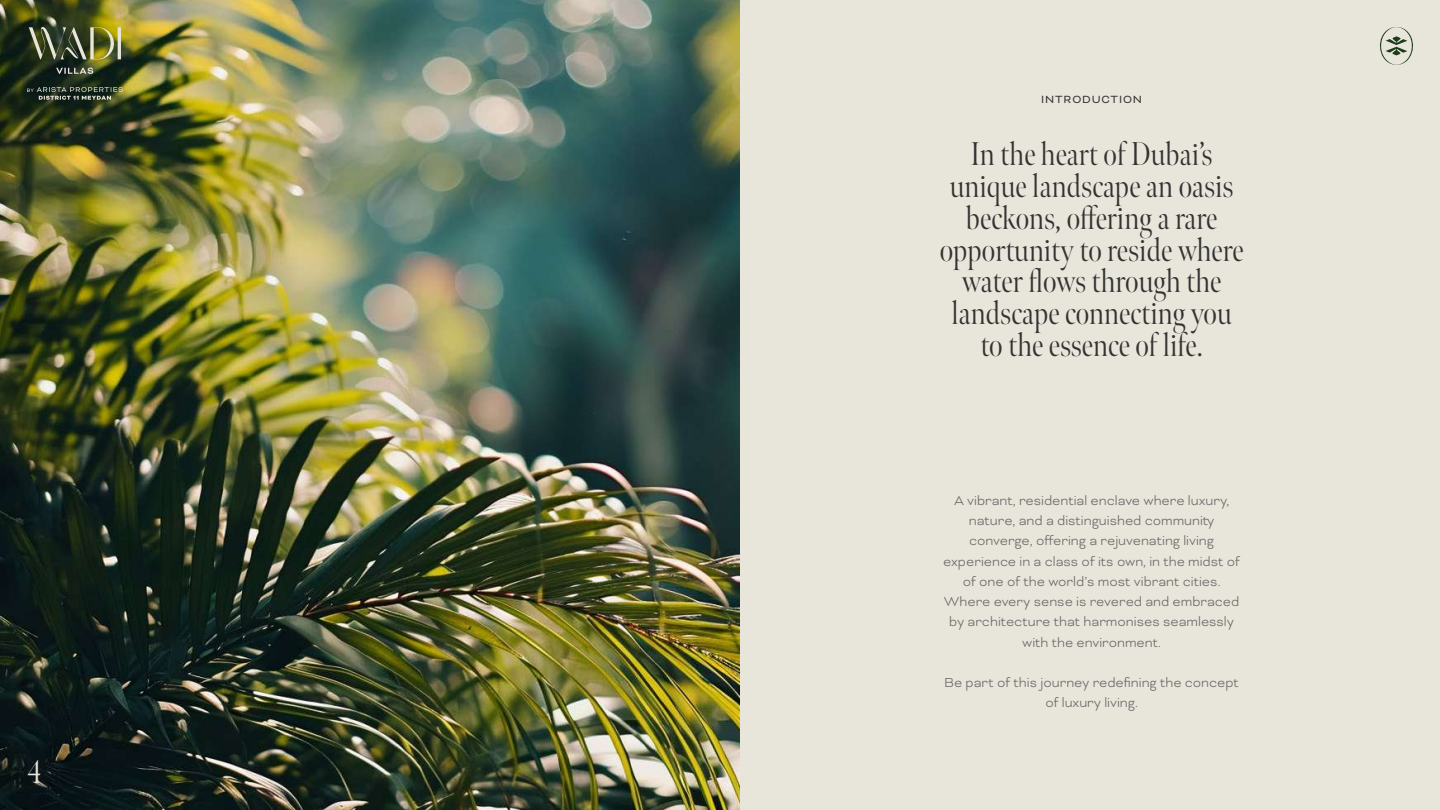
<style>
.page{position:relative;width:1440px;height:810px;background:#e8e5da}
.page>*{position:absolute;margin:0;border:0;box-sizing:border-box;transform-origin:0 0}
.t1{font:300 32.92px/31.8px "Meno Banner Condensed";color:#333;text-align:center}
.t2{font:300 32.92px "Meno Banner Condensed";color:#e8e5da}
.t3{font:300 15px/20.2px "Bicyclette";color:#666;text-align:center}
.t4{font:12px "Bicyclette";letter-spacing:.075em;color:#333}
</style>
<div class="page">
<img style="left:0;top:0;width:740px;height:810px">
<svg style="left:1380px;top:27px;width:33px;height:38px"></svg>
<img style="left:27px;top:26px;width:96px;height:74px">
<h1 class="t2" style="left:27px;top:752px;width:16px">4</h1>
<p class="t4" style="left:1041px;top:92px;width:102px">INTRODUCTION</p>
<h1 class="t1" style="left:940px;top:139px;width:305px">In the heart of Dubai’s unique landscape an oasis beckons, offering a rare opportunity to reside where water flows through the landscape connecting you to the essence of life.</h1>
<p class="t3" style="left:943px;top:490px;width:298px">A vibrant, residential enclave where luxury, nature, and a distinguished community converge, offering a rejuvenating living experience in a class of its own, in the midst of of one of the world’s most vibrant cities.<br>Where every sense is revered and embraced by architecture that harmonises seamlessly with the environment.</p>
<p class="t3" style="left:944px;top:672px;width:296px">Be part of this journey redefining the concept of luxury living.</p>
</div>
